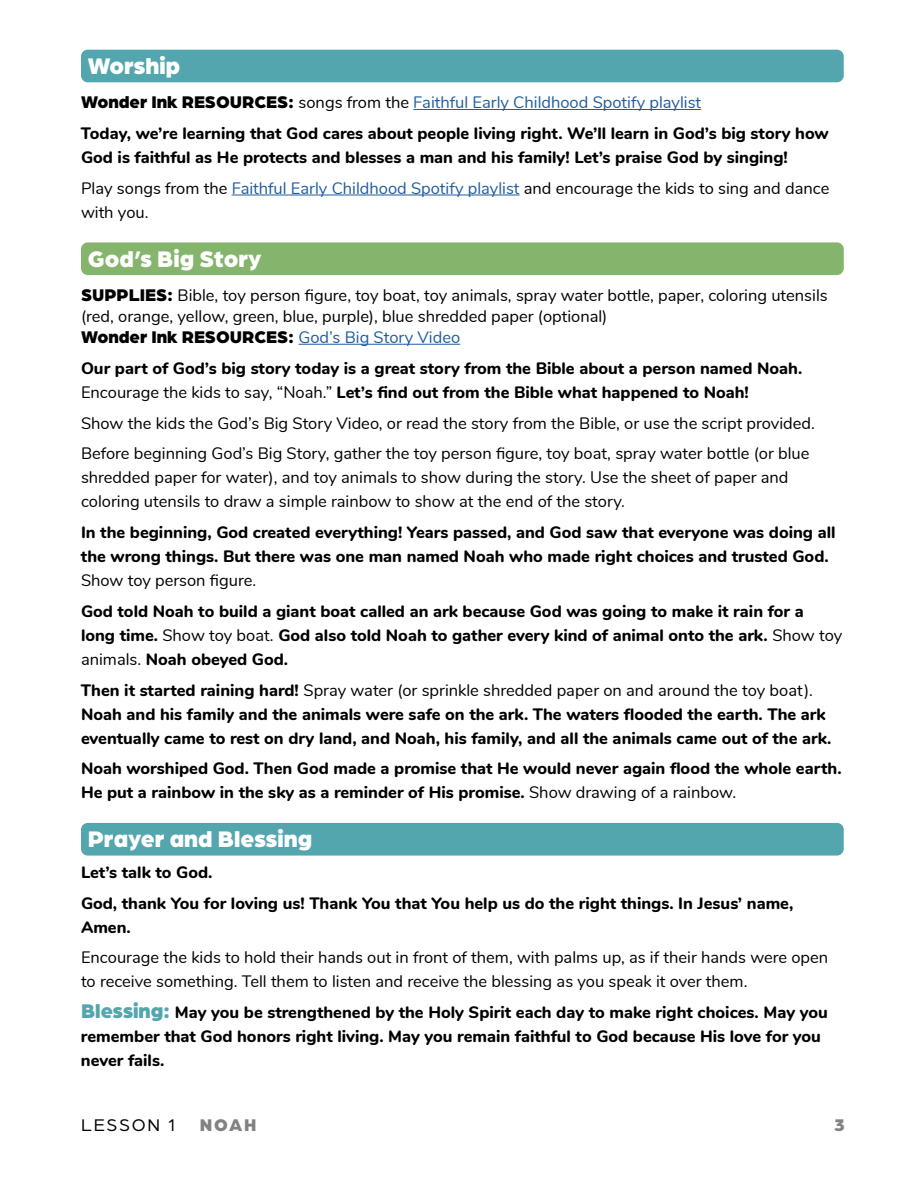
<style>
.page{position:relative;width:918px;height:1188px;background:#fff}
.page>*{position:absolute;margin:0;border:0;box-sizing:border-box;transform-origin:0 0}
.t1{font:900 24px "Arboria";color:#fff}
.t2{font:900 18px "Arboria";color:#000}
.t3{font:18px "Arboria";letter-spacing:.1em;color:#000}
.t4{font:900 18px "Arboria";color:#808284}
.t5{font:800 16.5px/24px "Nunito";color:#000}
.t6{font:16.5px/24px "Nunito";color:#000}
.s1{font-family:"Arboria";font-weight:900;font-size:18px}
.s2{font-weight:400}
.s3{font-weight:400;color:#205d9e}
.s4{font-family:"Nunito";font-weight:400;font-size:16.5px;color:#205d9e}
.s5{font-family:"Arboria";font-weight:900;font-size:21px;color:#53a6ae}
</style>
<div class="page">
<div style="left:81px;top:50px;width:763px;height:32px;background:#53a6ae;border-radius:7px"></div>
<hr style="left:413px;top:109px;width:288px;height:1px;background:#205d9e">
<hr style="left:232px;top:195px;width:288px;height:1px;background:#205d9e">
<div style="left:81px;top:242px;width:763px;height:33px;background:#85b46c;border-radius:7px"></div>
<hr style="left:299px;top:344px;width:161px;height:1px;background:#205d9e">
<div style="left:81px;top:823px;width:763px;height:33px;background:#53a6ae;border-radius:7px"></div>
<h1 class="t1" style="left:88px;top:56px;width:94px">Worship</h1>
<p class="t5" style="left:81px;top:88px;width:749px;line-height:30.8px"><span class="s1">Wonder Ink RESOURCES:</span> <span class="s2">songs from the</span> <span class="s3">Faithful Early Childhood Spotify playlist<br></span>Today, we’re learning that God cares about people living right. We’ll learn in God’s big story how</p>
<p class="t5" style="left:81px;top:143px;width:750px;line-height:30.8px">God is faithful as He protects and blesses a man and his family! Let’s praise God by singing!<br><span class="s2">Play songs from the</span> <span class="s3">Faithful Early Childhood Spotify playlist</span> <span class="s2">and encourage the kids to sing and dance</span></p>
<p class="t6" style="left:81px;top:199px;width:69px">with you.</p>
<h1 class="t1" style="left:88px;top:248px;width:175px">God’s Big Story</h1>
<p class="t6" style="left:81px;top:284px;width:748px;line-height:21px"><span class="s1">SUPPLIES:</span> Bible, toy person figure, toy boat, toy animals, spray water bottle, paper, coloring utensils (red, orange, yellow, green, blue, purple), blue shredded paper (optional)</p>
<p class="t2" style="left:81px;top:329px;width:381px">Wonder Ink RESOURCES: <span class="s4">God’s Big Story Video</span></p>
<p class="t5" style="left:81px;top:357px;width:723px">Our part of God’s big story today is a great story from the Bible about a person named Noah.<br><span class="s2">Encourage the kids to say, “Noah.”</span> Let’s find out from the Bible what happened to Noah!</p>
<p class="t6" style="left:81px;top:406px;width:735px;line-height:30.8px">Show the kids the God’s Big Story Video, or read the story from the Bible, or use the script provided.<br>Before beginning God’s Big Story, gather the toy person figure, toy boat, spray water bottle (or blue</p>
<p class="t6" style="left:81px;top:465px;width:709px">shredded paper for water), and toy animals to show during the story. Use the sheet of paper and coloring utensils to draw a simple rainbow to show at the end of the story.</p>
<p class="t5" style="left:81px;top:522px;width:756px">In the beginning, God created everything! Years passed, and God saw that everyone was doing all the wrong things. But there was one man named Noah who made right choices and trusted God.</p>
<p class="t6" style="left:81px;top:567px;width:177px">Show toy person figure.</p>
<p class="t5" style="left:81px;top:600px;width:763px">God told Noah to build a giant boat called an ark because God was going to make it rain for a<br>long time. <span class="s2">Show toy boat.</span> God also told Noah to gather every kind of animal onto the ark. <span class="s2">Show toy animals.</span> Noah obeyed God.</p>
<p class="t5" style="left:81px;top:679px;width:752px">Then it started raining hard! <span class="s2">Spray water (or sprinkle shredded paper on and around the toy boat).<br></span>Noah and his family and the animals were safe on the ark. The waters flooded the earth. The ark eventually came to rest on dry land, and Noah, his family, and all the animals came out of the ark.</p>
<p class="t5" style="left:81px;top:756px;width:762px">Noah worshiped God. Then God made a promise that He would never again flood the whole earth.<br>He put a rainbow in the sky as a reminder of His promise. <span class="s2">Show drawing of a rainbow.</span></p>
<h1 class="t1" style="left:88px;top:829px;width:226px">Prayer and Blessing</h1>
<p class="t5" style="left:81px;top:858px;width:714px;line-height:30.8px">Let’s talk to God.<br>God, thank You for loving us! Thank You that You help us do the right things. In Jesus’ name,</p>
<p class="t5" style="left:81px;top:916px;width:51px">Amen.</p>
<p class="t6" style="left:81px;top:945px;width:749px">Encourage the kids to hold their hands out in front of them, with palms up, as if their hands were open to receive something. Tell them to listen and receive the blessing as you speak it over them.</p>
<p class="t5" style="left:81px;top:1002px;width:748px"><span class="s5">Blessing:</span> May you be strengthened by the Holy Spirit each day to make right choices. May you remember that God honors right living. May you remain faithful to God because His love for you never fails.</p>
<p class="t3" style="left:81px;top:1114px;width:96px">LESSON 1</p>
<p class="t4" style="left:200px;top:1117px;width:58px">NOAH</p>
<p class="t4" style="left:834px;top:1117px;width:12px">3</p>
</div>
